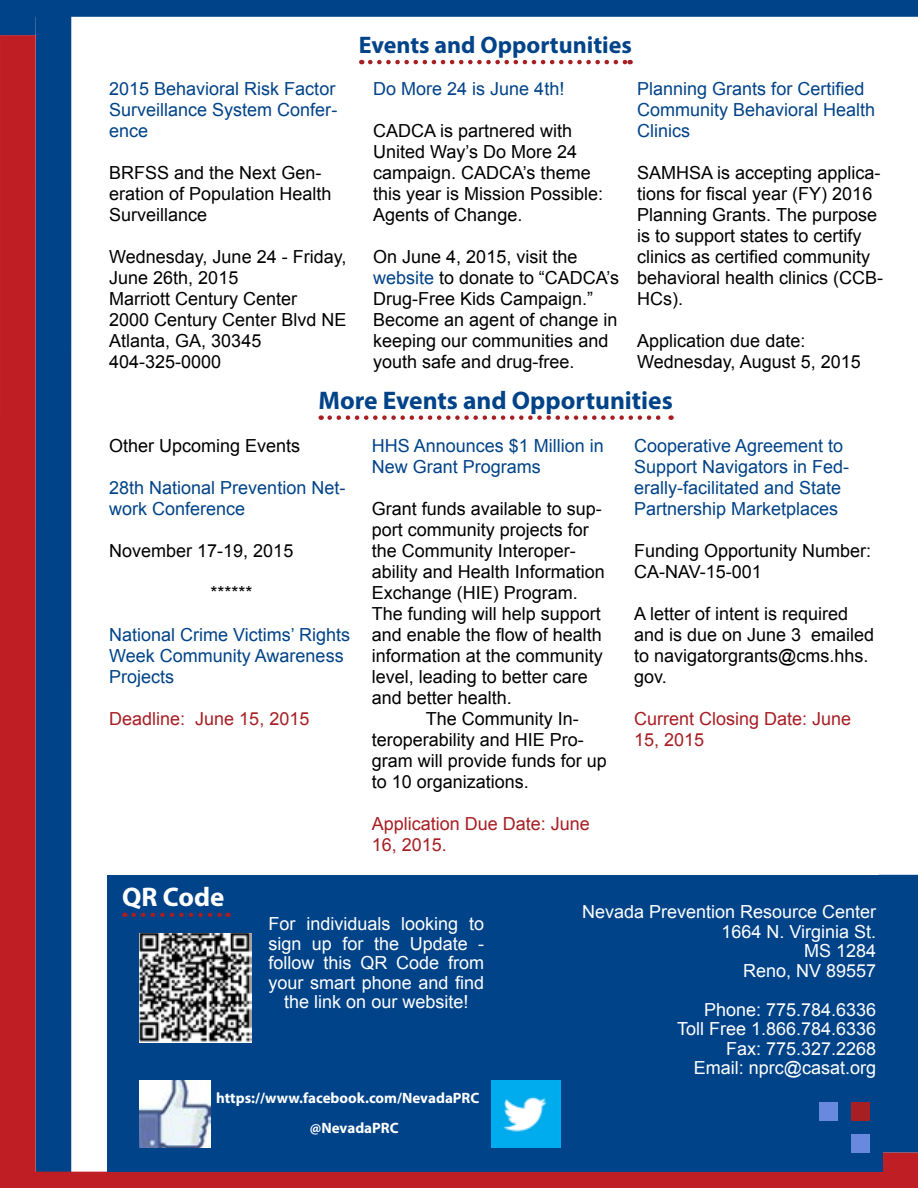
<style>
.page{position:relative;width:918px;height:1188px;background:#fff}
.page>*{position:absolute;margin:0;border:0;box-sizing:border-box;transform-origin:0 0}
.t1{font:700 27px "Myriad Pro";color:#fff}
.t2{font:700 25.5px "Myriad Pro";color:#004388}
.t3{font:700 24px "Myriad Pro";color:#004388}
.t4{font:18px/21px "Arial";color:#000}
.t5{font:18px/21px "Arial";color:#004388}
.t6{font:18px/19.5px "Arial";color:#fff;text-align:right}
.t7{font:18px/21px "Arial";color:#a71e23}
.t8{font:700 15px/30.6px "Myriad Pro";color:#fff}
.s1{color:#004388}
</style>
<div class="page">
<div style="left:36px;top:15px;width:35px;height:1173px;background:#004388"></div>
<svg style="left:36px;top:1152px;width:882px;height:36px;background:#b12a36"></svg>
<div style="left:0;top:35px;width:36px;height:1153px;background:#c01e25"></div>
<svg style="left:0;top:0;width:918px;height:35px"></svg>
<div style="left:107px;top:875px;width:776px;height:296px;background:#004388"></div>
<div style="left:851px;top:1103px;width:18px;height:18px;background:#a71e23"></div>
<div style="left:851px;top:1134px;width:18px;height:19px;background:#6989df"></div>
<div style="left:819px;top:1103px;width:19px;height:18px;background:#6989df"></div>
<div style="left:879px;top:875px;width:39px;height:277px;background:#004388"></div>
<img style="left:139px;top:1080px;width:72px;height:67px">
<img style="left:491px;top:1080px;width:70px;height:67px">
<img style="left:139px;top:934px;width:112px;height:109px">
<svg style="left:370px;top:60px;width:261px;height:4px"></svg>
<svg style="left:134px;top:913px;width:95px;height:4px"></svg>
<svg style="left:330px;top:415px;width:342px;height:5px"></svg>
<p class="t5" style="left:109px;top:78px;width:230px;text-align:justify">2015 Behavioral Risk Factor Surveillance System Confer&shy;ence</p>
<p class="t4" style="left:109px;top:162px;width:224px">BRFSS and the Next Gen&shy;eration of Population Health<br>Surveillance</p>
<p class="t4" style="left:109px;top:246px;width:239px">Wednesday, June 24 - Friday,<br>June 26th, 2015<br>Marriott Century Center<br>2000 Century Center Blvd NE<br>Atlanta, GA, 30345<br>404-325-0000</p>
<h3 class="t3" style="left:359px;top:29px;width:274px">Events and Opportunities</h3>
<p class="t5" style="left:373px;top:78px;width:193px">Do More 24 is June 4th!</p>
<p class="t4" style="left:373px;top:120px;width:232px">CADCA is partnered with<br>United Way’s Do More 24 campaign. CADCA’s theme this year is Mission Possible:<br>Agents of Change.</p>
<p class="t4" style="left:373px;top:246px;width:248px">On June 4, 2015, visit the <span class="s1">website</span> to donate to “CADCA’s<br>Drug-Free Kids Campaign.”<br>Become an agent of change in keeping our communities and youth safe and drug-free.</p>
<p class="t5" style="left:637px;top:78px;width:240px">Planning Grants for Certified<br>Community Behavioral Health<br>Clinics</p>
<p class="t4" style="left:637px;top:162px;width:247px">SAMHSA is accepting applica&shy;tions for fiscal year (FY) 2016<br>Planning Grants. The purpose is to support states to certify clinics as certified community behavioral health clinics (CCB-<br>HCs).</p>
<p class="t4" style="left:637px;top:330px;width:225px">Application due date:<br>Wednesday, August 5, 2015</p>
<h2 class="t2" style="left:318px;top:383px;width:356px">More Events and Opportunities</h2>
<p class="t4" style="left:109px;top:435px;width:193px">Other Upcoming Events</p>
<p class="t5" style="left:109px;top:477px;width:238px">28th National Prevention Net&shy;work Conference</p>
<p class="t4" style="left:109px;top:540px;width:186px">November 17-19, 2015</p>
<p class="t4" style="left:210px;top:582px;width:44px">******</p>
<p class="t5" style="left:109px;top:624px;width:243px">National Crime Victims’ Rights<br>Week Community Awareness<br>Projects</p>
<p class="t7" style="left:109px;top:708px;width:202px">Deadline: June 15, 2015</p>
<p class="t5" style="left:372px;top:435px;width:234px">HHS Announces $1 Million in<br>New Grant Programs</p>
<p class="t4" style="left:372px;top:498px;width:235px">Grant funds available to sup&shy;port community projects for the Community Interoper&shy;ability and Health Information<br>Exchange (HIE) Program.<br>The funding will help support and enable the flow of health information at the community level, leading to better care and better health.</p>
<p class="t4" style="left:372px;top:708px;width:237px;text-indent:54px">The Community In&shy;teroperability and HIE Pro&shy;gram will provide funds for up to 10 organizations.</p>
<p class="t7" style="left:372px;top:813px;width:220px">Application Due Date: June<br>16, 2015.</p>
<p class="t5" style="left:634px;top:435px;width:217px">Cooperative Agreement to<br>Support Navigators in Fed&shy;erally-facilitated and State<br>Partnership Marketplaces</p>
<p class="t4" style="left:634px;top:540px;width:239px">Funding Opportunity Number:<br>CA-NAV-15-001</p>
<p class="t4" style="left:634px;top:603px;width:242px">A letter of intent is required and is due on June 3 emailed to navigatorgrants@cms.hhs. gov.</p>
<p class="t7" style="left:634px;top:708px;width:219px">Current Closing Date: June<br>15, 2015</p>
<h1 class="t1" style="left:122px;top:879px;width:104px">QR Code</h1>
<p class="t6" style="left:268px;top:914px;width:217px;text-align:center">For individuals looking to sign up for the Update - follow this QR Code from your smart phone and find the link on our website!</p>
<p class="t8" style="left:310px;top:1082px;width:171px;text-indent:-94px">https://www.facebook.com/NevadaPRC @NevadaPRC</p>
<p class="t6" style="left:582px;top:902px;width:296px">Nevada Prevention Resource Center<br>1664 N. Virginia St.<br>MS 1284<br>Reno, NV 89557</p>
<p class="t6" style="left:677px;top:1000px;width:201px">Phone: 775.784.6336<br>Toll Free 1.866.784.6336<br>Fax: 775.327.2268<br>Email: nprc@casat.org</p>
</div>
